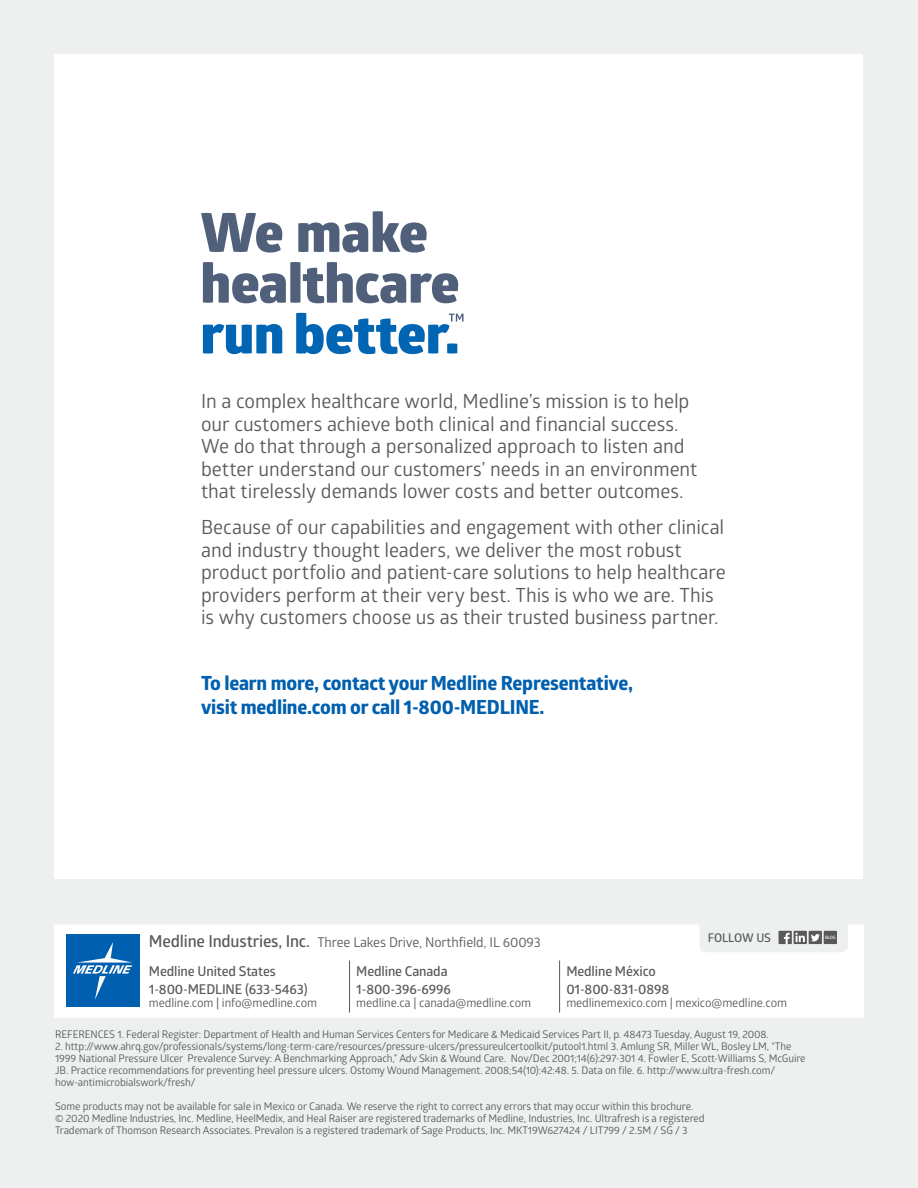
<style>
.page{position:relative;width:918px;height:1188px;background:#eeefef}
.page>*{position:absolute;margin:0;border:0;box-sizing:border-box;transform-origin:0 0}
.t1{font:19.5px/22.5px "Glober";letter-spacing:-.005em;color:#58595b}
.t2{font:800 19.5px/24px "Glober";letter-spacing:-.01em;color:#005fae}
.t3{font:600 13.5px/18px "Glober";letter-spacing:-.01em;color:#58595b}
.t4{font:13.5px/29.2px "Glober";letter-spacing:-.01em;color:#58595b}
.t5{font:12px "Glober";letter-spacing:-.01em;color:#58595b}
.t6{font:600 12px "Glober";letter-spacing:-.01em;color:#58595b}
.t7{font:10.5px/12px "Glober";letter-spacing:-.01em;color:#58595b}
.t8{font:600 4.5px "Glober";color:#fff}
.s1{font-weight:600;font-size:16.5px}
.s2{font-weight:600}
</style>
<div class="page">
<div style="left:55px;top:55px;width:808px;height:824px;background:#fff"></div>
<div style="left:54px;top:925px;width:810px;height:93px;background:#fff"></div>
<hr style="left:349px;top:961px;width:1px;height:52px;background:#58595b">
<hr style="left:559px;top:961px;width:1px;height:52px;background:#58595b">
<div style="left:794px;top:931px;width:13px;height:13px;background:#58595b"></div>
<div style="left:809px;top:931px;width:13px;height:13px;background:#58595b"></div>
<svg style="left:811px;top:934px;width:9px;height:7px"></svg>
<div style="left:779px;top:931px;width:13px;height:13px;background:#58595b"></div>
<svg style="left:784px;top:933px;width:21px;height:11px"></svg>
<div style="left:824px;top:931px;width:13px;height:13px;background:#58595b"></div>
<div style="left:66px;top:935px;width:73px;height:72px;background:#005fae"></div>
<svg style="left:73px;top:942px;width:59px;height:58px"></svg>
<svg style="left:201px;top:213px;width:81px;height:40px"></svg>
<svg style="left:298px;top:211px;width:129px;height:42px"></svg>
<svg style="left:203px;top:262px;width:255px;height:41px"></svg>
<svg style="left:203px;top:324px;width:79px;height:30px"></svg>
<svg style="left:296px;top:313px;width:168px;height:41px"></svg>
<p class="t1" style="left:201px;top:389px;width:498px">In a complex healthcare world, Medline’s mission is to help our customers achieve both clinical and financial success.<br>We do that through a personalized approach to listen and better understand our customers’ needs in an environment that tirelessly demands lower costs and better outcomes.</p>
<p class="t1" style="left:201px;top:515px;width:526px">Because of our capabilities and engagement with other clinical and industry thought leaders, we deliver the most robust product portfolio and patient-care solutions to help healthcare providers perform at their very best. This is who we are. This is why customers choose us as their trusted business partner.</p>
<h1 class="t2" style="left:201px;top:671px;width:434px">To learn more, contact your Medline Representative, visit medline.com or call 1-800-MEDLINE.</h1>
<p class="t4" style="left:149px;top:927px;width:393px"><span class="s1">Medline Industries, Inc.</span> Three Lakes Drive, Northfield, IL 60093<br><span class="s2">Medline United States</span></p>
<p class="t3" style="left:149px;top:980px;width:160px">1-800-MEDLINE (633-5463)</p>
<p class="t5" style="left:149px;top:995px;width:170px">medline.com | info@medline.com</p>
<p class="t3" style="left:356px;top:962px;width:96px">Medline Canada<br>1-800-396-6996</p>
<p class="t5" style="left:356px;top:995px;width:176px">medline.ca | canada@medline.com</p>
<p class="t6" style="left:708px;top:929px;width:65px">FOLLOW US</p>
<p class="t8" style="left:825px;top:935px;width:12px">BLOG</p>
<p class="t3" style="left:566px;top:962px;width:105px">Medline México<br>01-800-831-0898</p>
<p class="t5" style="left:566px;top:995px;width:222px">medlinemexico.com | mexico@medline.com</p>
<p class="t7" style="left:55px;top:1027px;width:715px">REFERENCES 1. Federal Register: Department of Health and Human Services Centers for Medicare &amp; Medicaid Services Part II, p. 48473 Tuesday, August 19, 2008.</p>
<p class="t7" style="left:55px;top:1039px;width:752px">2. http://www.ahrq.gov/professionals/systems/long-term-care/resources/pressure-ulcers/pressureulcertoolkit/putool1.html 3. Amlung SR, Miller WL, Bosley LM, “The 1999 National Pressure Ulcer Prevalence Survey: A Benchmarking Approach,” Adv Skin &amp; Wound Care. Nov/Dec 2001;14(6):297-301 4. Fowler E, Scott-Williams S, McGuire JB. Practice recommendations for preventing heel pressure ulcers. Ostomy Wound Management. 2008;54(10):42:48. 5. Data on file. 6. http://www.ultra-fresh.com/ how-antimicrobialswork/fresh/</p>
<p class="t7" style="left:55px;top:1099px;width:651px">Some products may not be available for sale in Mexico or Canada. We reserve the right to correct any errors that may occur within this brochure.<br>© 2020 Medline Industries, Inc. Medline, HeelMedix, and Heal Raiser are registered trademarks of Medline, Industries, Inc. Ultrafresh is a registered<br>Trademark of Thomson Research Associates. Prevalon is a registered trademark of Sage Products, Inc. MKT19W627424 / LIT799 / 2.5M / SG / 3</p>
</div>
